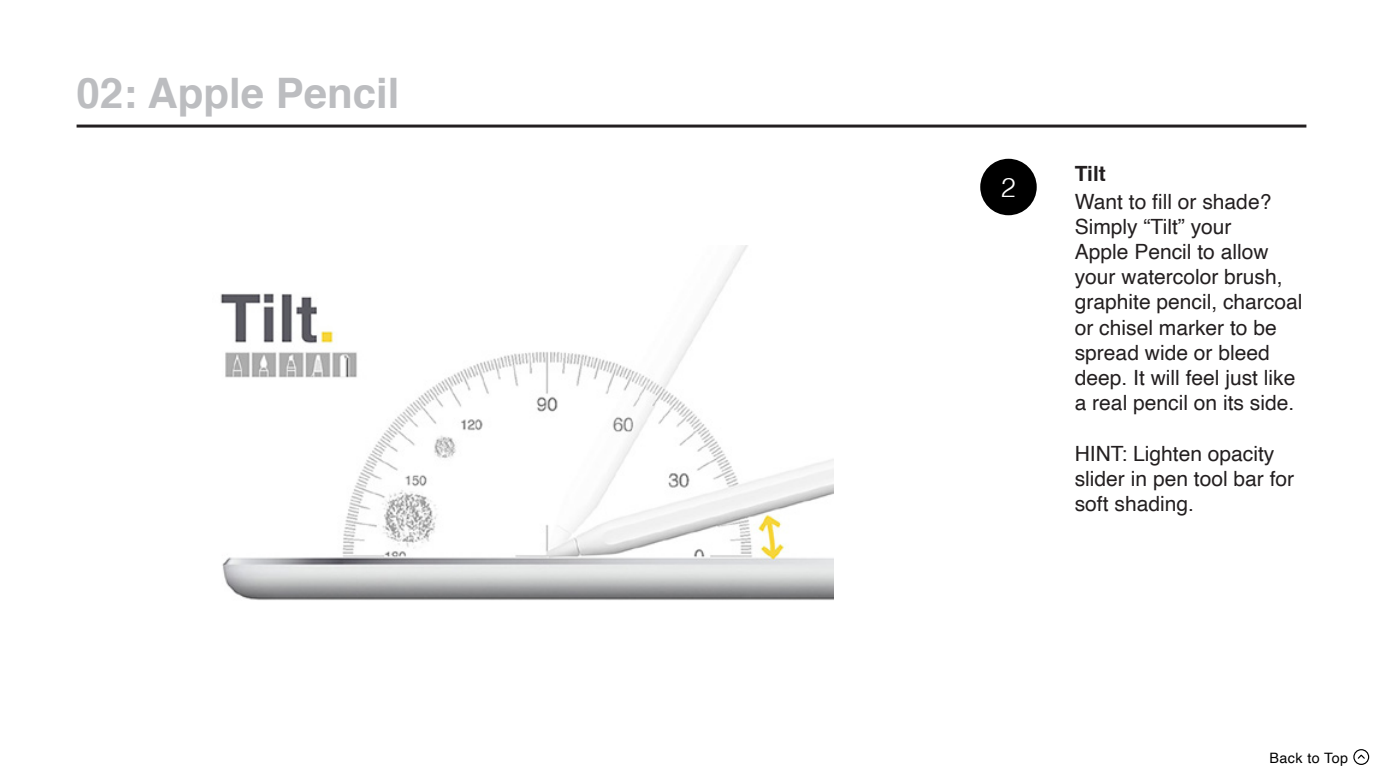
<style>
.page{position:relative;width:1383px;height:778px;background:#fff}
.page>*{position:absolute;margin:0;border:0;box-sizing:border-box;transform-origin:0 0}
.Chapter_Page{font:700 42px "Helvetica";color:#bcbdc0}
.Directions_Numbers{font:300 27px "Helvetica";color:#fff}
.Directions_Text{font:21px/25.2px "Helvetica";color:#231f20}
.Directions_Title{font:700 21px "Helvetica";color:#231f20}
.t1{font:14.4px "Helvetica";letter-spacing:.03em;color:#000}
</style>
<div class="page">
<img style="left:220px;top:245px;width:613px;height:355px">
<hr style="left:77px;top:125px;width:1229px;height:3px;background:#231f20">
<div style="left:980px;top:159px;width:56px;height:56px;background:#000;border-radius:50%"></div>
<svg style="left:1357px;top:754px;width:8px;height:5px"></svg>
<div style="left:1353px;top:749px;width:16px;height:16px;border:1px solid #000;border-radius:50%"></div>
<p class="Chapter_Page" style="left:77px;top:59px;width:324px">02: Apple Pencil</p>
<p class="Directions_Numbers" style="left:1001px;top:164px;width:17px">2</p>
<p class="Directions_Title" style="left:1074px;top:157px;width:33px">Tilt</p>
<p class="Directions_Text" style="left:1074px;top:189px;width:229px">Want to fill or shade?<br>Simply “Tilt” your<br>Apple Pencil to allow your watercolor brush, graphite pencil, charcoal or chisel marker to be spread wide or bleed deep. It will feel just like a real pencil on its side.</p>
<p class="Directions_Text" style="left:1074px;top:441px;width:221px">HINT: Lighten opacity slider in pen tool bar for soft shading.</p>
<p class="t1" style="left:1269px;top:746px;width:80px">Back to Top</p>
</div>
